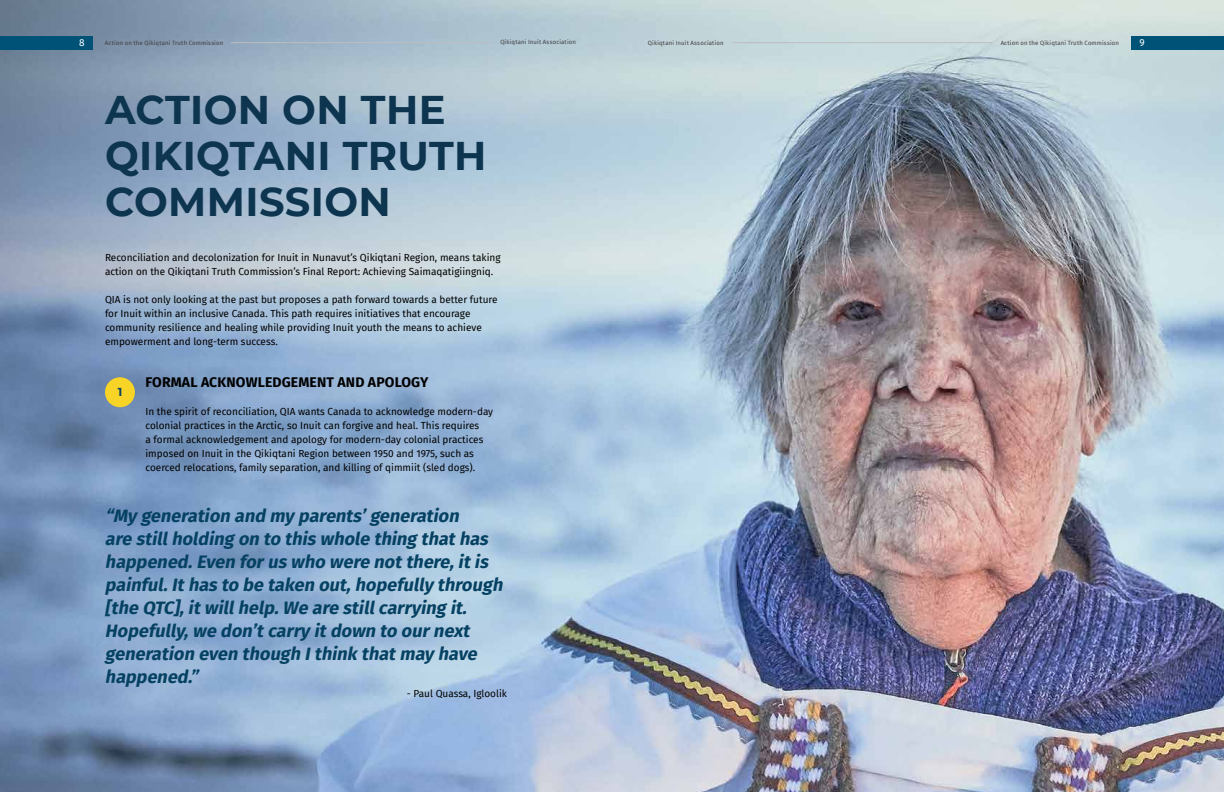
<style>
.page{position:relative;width:1224px;height:792px;background:#fff}
.page>*{position:absolute;margin:0;border:0;box-sizing:border-box;transform-origin:0 0}
.t1{font:700 40px/46px "Montserrat";letter-spacing:.01em;color:#0d354f}
.t2{font:italic 700 18px/23px "Fira Sans";color:#054162}
.t3{font:700 14px "Fira Sans";letter-spacing:.01em;color:#000}
.t4{font:700 11.6px "Montserrat";color:#054162}
.t5{font:10px/14px "Fira Sans";color:#000}
.t6{font:10px "Fira Sans";color:#fff}
.t7{font:6px "Fira Sans";letter-spacing:.025em;color:#414042}
</style>
<div class="page">
<img style="left:0;top:0;width:1224px;height:792px">
<hr style="left:732px;top:42px;width:261px;height:1px;background:#bcbec0">
<div style="left:1131px;top:36px;width:93px;height:13px;background:#005276"></div>
<div style="left:0;top:36px;width:93px;height:13px;background:#005276"></div>
<hr style="left:231px;top:42px;width:261px;height:1px;background:#bcbec0">
<div style="left:105px;top:377px;width:30px;height:30px;background:#f7d426;border-radius:50%"></div>
<p class="t6" style="left:79px;top:35px;width:7px">8</p>
<p class="t7" style="left:105px;top:38px;width:120px">Action on the Qikiqtani Truth Commission</p>
<p class="t7" style="left:500px;top:37px;width:77px">Qikiqtani Inuit Association</p>
<p class="t7" style="left:648px;top:38px;width:77px">Qikiqtani Inuit Association</p>
<p class="t7" style="left:1001px;top:38px;width:120px">Action on the Qikiqtani Truth Commission</p>
<p class="t6" style="left:1139px;top:35px;width:7px">9</p>
<h1 class="t1" style="left:105px;top:85px;width:383px">ACTION ON THE<br>QIKIQTANI TRUTH<br>COMMISSION</h1>
<p class="t5" style="left:105px;top:251px;width:397px">Reconciliation and decolonization for Inuit in Nunavut’s Qikiqtani Region, means taking action on the Qikiqtani Truth Commission’s Final Report: Achieving Saimaqatigiingniq.</p>
<p class="t5" style="left:105px;top:293px;width:394px">QIA is not only looking at the past but proposes a path forward towards a better future for Inuit within an inclusive Canada. This path requires initiatives that encourage community resilience and healing while providing Inuit youth the means to achieve empowerment and long-term success.</p>
<h3 class="t3" style="left:146px;top:371px;width:284px">FORMAL ACKNOWLEDGEMENT AND APOLOGY</h3>
<p class="t5" style="left:146px;top:405px;width:349px">In the spirit of reconciliation, QIA wants Canada to acknowledge modern-day colonial practices in the Arctic, so Inuit can forgive and heal. This requires<br>a formal acknowledgement and apology for modern-day colonial practices imposed on Inuit in the Qikiqtani Region between 1950 and 1975, such as coerced relocations, family separation, and killing of qimmiit (sled dogs).</p>
<p class="t2" style="left:105px;top:503px;width:404px">“My generation and my parents’generation<br>are stillholding on to thiswhole thing thathas happened.Even foruswho were notthere,itis painful.Ithasto be taken out,hopefully through [the QTC],itwillhelp.We are stillcarrying it.<br>Hopefully,we don’tcarry itdown to ournext generation even though Ithink thatmay have happened.”</p>
<p class="t5" style="left:407px;top:687px;width:102px">- Paul Quassa, Igloolik</p>
<p class="t4" style="left:118px;top:383px;width:6px">1</p>
</div>
